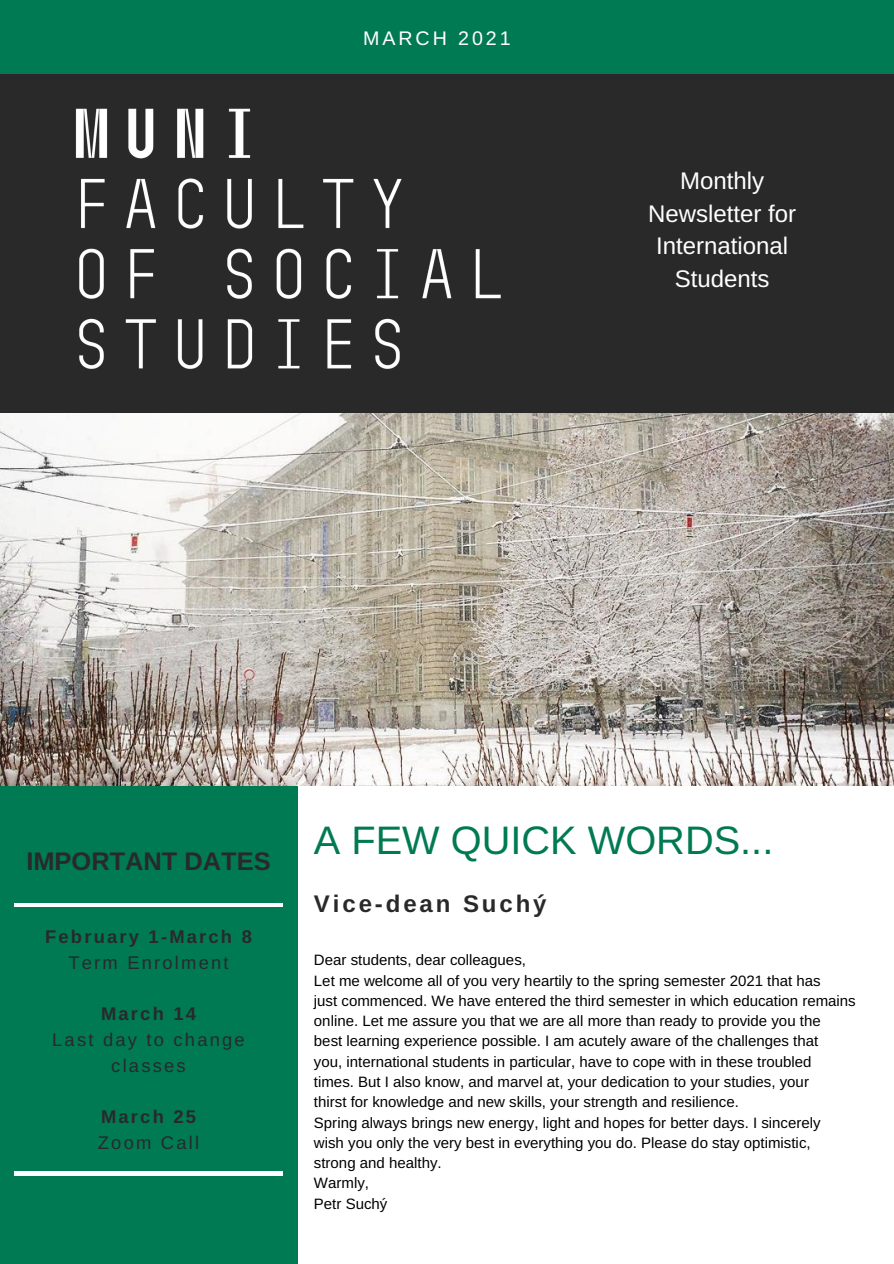
<style>
.page{position:relative;width:894px;height:1264px;background:#fff}
.page>*{position:absolute;margin:0;border:0;box-sizing:border-box;transform-origin:0 0}
.t1{font:39.75px "Arimo";color:#007a53}
.t2{font:700 25.35px "Arimo";color:#292929}
.t3{font:24px/32.7px "Arimo";color:#fff;text-align:center}
.t4{font:700 24px "Arimo";letter-spacing:.12em;color:#292929}
.t5{font:19.65px "Arimo";letter-spacing:.15em;color:#fff}
.t6{font:18.3px/25.7px "Arimo";letter-spacing:.12em;color:#292929;text-align:center}
.t7{font:700 18.3px "Arimo";letter-spacing:.12em;color:#292929}
.t8{font:15px "Arimo";color:#000}
</style>
<div class="page">
<div style="left:0;top:674px;width:297px;height:589px;background:#007a53"></div>
<img style="left:0;top:412px;width:893px;height:373px">
<div style="left:0;top:57px;width:893px;height:355px;background:#292929"></div>
<div style="left:0;top:0;width:893px;height:74px;background:#007a53"></div>
<img style="left:75px;top:108px;width:426px;height:261px">
<hr style="left:14px;top:903px;width:269px;height:3px;background:#fff">
<hr style="left:14px;top:1171px;width:269px;height:4px;background:#fff">
<p class="t5" style="left:363px;top:27px;width:149px">MARCH 2021</p>
<p class="t3" style="left:647px;top:164px;width:150px">Monthly<br>Newsletter for<br>International<br>Students</p>
<p class="t2" style="left:26px;top:847px;width:246px">IMPORTANT DATES</p>
<p class="t7" style="left:45px;top:926px;width:208px">February 1-March 8</p>
<p class="t6" style="left:68px;top:949px;width:162px">Term Enrolment</p>
<p class="t7" style="left:101px;top:1003px;width:96px">March 14</p>
<p class="t6" style="left:52px;top:1026px;width:194px">Last day to change classes</p>
<p class="t7" style="left:101px;top:1106px;width:96px">March 25</p>
<p class="t6" style="left:98px;top:1129px;width:103px">Zoom Call</p>
<p class="t1" style="left:314px;top:818px;width:461px">A FEW QUICK WORDS...</p>
<p class="t4" style="left:314px;top:890px;width:234px">Vice-dean Suchý</p>
<p class="t8" style="left:314px;top:951px;width:213px">Dear students, dear colleagues,</p>
<p class="t8" style="left:314px;top:972px;width:508px">Let me welcome all of you very heartily to the spring semester 2021 that has</p>
<p class="t8" style="left:314px;top:992px;width:543px">just commenced. We have entered the third semester in which education remains</p>
<p class="t8" style="left:314px;top:1012px;width:508px">online. Let me assure you that we are all more than ready to provide you the</p>
<p class="t8" style="left:314px;top:1032px;width:505px">best learning experience possible. I am acutely aware of the challenges that</p>
<p class="t8" style="left:314px;top:1053px;width:499px">you, international students in particular, have to cope with in these troubled</p>
<p class="t8" style="left:314px;top:1073px;width:496px">times. But I also know, and marvel at, your dedication to your studies, your</p>
<p class="t8" style="left:314px;top:1093px;width:426px">thirst for knowledge and new skills, your strength and resilience.</p>
<p class="t8" style="left:314px;top:1113px;width:508px">Spring always brings new energy, light and hopes for better days. I sincerely</p>
<p class="t8" style="left:314px;top:1134px;width:498px">wish you only the very best in everything you do. Please do stay optimistic,</p>
<p class="t8" style="left:314px;top:1154px;width:129px">strong and healthy.</p>
<p class="t8" style="left:314px;top:1174px;width:57px">Warmly,</p>
<p class="t8" style="left:314px;top:1194px;width:75px">Petr Suchý</p>
</div>
